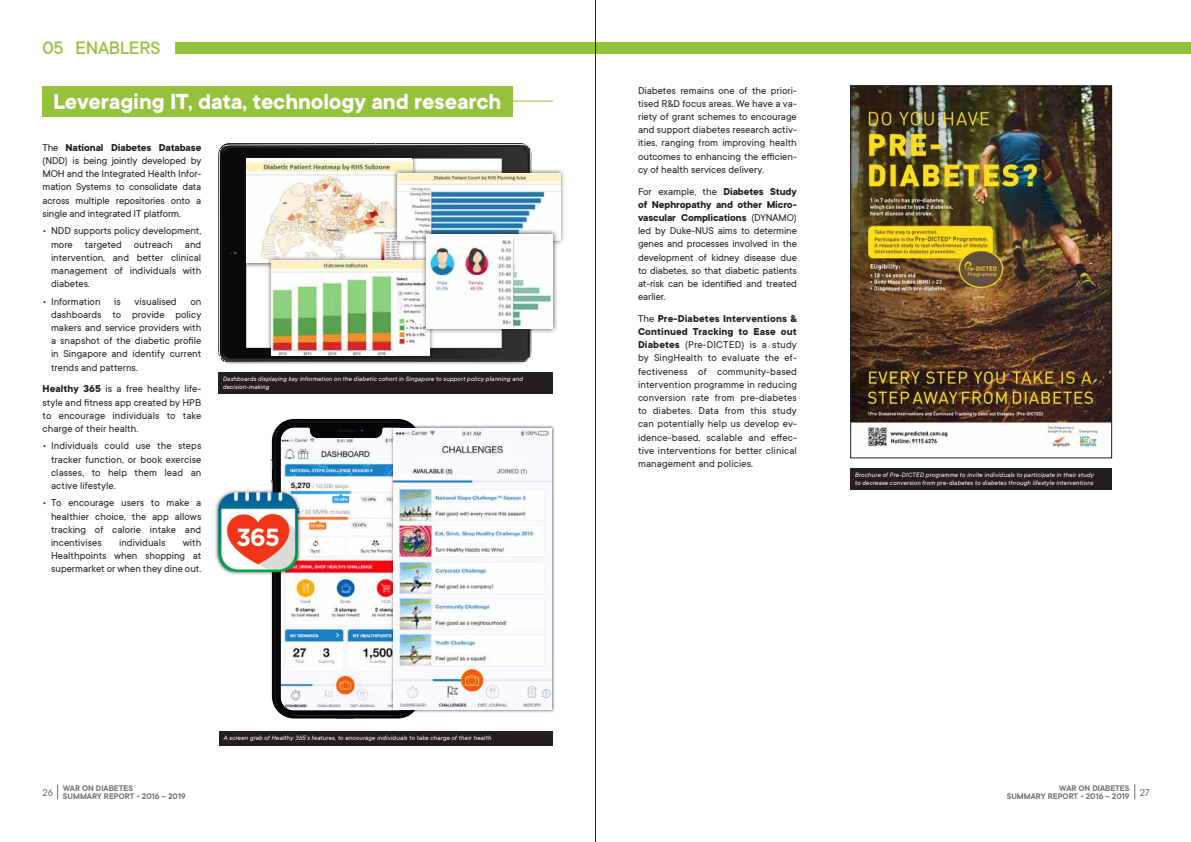
<style>
.page{position:relative;width:1191px;height:842px;background:#fff}
.page>*{position:absolute;margin:0;border:0;box-sizing:border-box;transform-origin:0 0}
.t1{font:700 24px "TT Commons";letter-spacing:-.005em;color:#fff}
.t2{font:500 20px "TT Commons";letter-spacing:-.02em;color:#96c13d}
.t3{font:11px/13.2px "TT Commons";color:#231f20;text-align:justify}
.t4{font:11px "TT Commons";color:#6d6e71}
.t5{font:600 9px/8.8px "TT Commons";color:#6d6e71}
.t6{font:italic 7px/8.4px "TT Commons";letter-spacing:.015em;color:#fff}
.s1{font-weight:700}
</style>
<div class="page">
<div style="left:176px;top:43px;width:1015px;height:11px;background:#96c13d"></div>
<hr style="left:210px;top:101px;width:343px;height:1px;background:#96c13d">
<div style="left:43px;top:86px;width:470px;height:30px;background:#96c13d"></div>
<img style="left:852px;top:88px;width:257px;height:360px">
<div style="left:850px;top:86px;width:261px;height:372px;border:1px solid #231f20"></div>
<div style="left:850px;top:468px;width:261px;height:22px;background:#231f20"></div>
<div style="left:218px;top:372px;width:335px;height:22px;background:#231f20"></div>
<div style="left:272px;top:419px;width:148px;height:299px;background:#050507;border-radius:22px"></div>
<svg style="left:275px;top:421px;width:138px;height:295px"></svg>
<svg style="left:271px;top:480px;width:2px;height:9px"></svg>
<svg style="left:271px;top:459px;width:2px;height:12px"></svg>
<svg style="left:336px;top:718px;width:18px;height:1px"></svg>
<svg style="left:281px;top:428px;width:109px;height:9px"></svg>
<img style="left:281px;top:437px;width:109px;height:273px">
<div style="left:390px;top:425px;width:165px;height:288px;background:#231f20;opacity:.75"></div>
<img style="left:393px;top:428px;width:159px;height:282px">
<div style="left:215px;top:489px;width:86px;height:87px;background:#231f20;opacity:.75"></div>
<img style="left:218px;top:492px;width:80px;height:80px">
<div style="left:219px;top:731px;width:334px;height:14px;background:#231f20"></div>
<svg style="left:218px;top:143px;width:313px;height:220px;background:#818181"></svg>
<svg style="left:220px;top:146px;width:309px;height:215px;background:#181718"></svg>
<svg style="left:229px;top:252px;width:7px;height:3px"></svg>
<div style="left:246px;top:158px;width:256px;height:190px;background:#fff"></div>
<div style="left:242px;top:154px;width:175px;height:114px;background:#231f20;opacity:.75"></div>
<img style="left:246px;top:160px;width:166px;height:101px">
<div style="left:266px;top:256px;width:168px;height:104px;background:#231f20;opacity:.75"></div>
<img style="left:271px;top:261px;width:158px;height:94px">
<div style="left:392px;top:168px;width:173px;height:77px;background:#231f20;opacity:.75"></div>
<img style="left:397px;top:173px;width:163px;height:67px">
<div style="left:422px;top:229px;width:136px;height:105px;background:#231f20;opacity:.75"></div>
<img style="left:427px;top:234px;width:126px;height:94px">
<hr style="left:595px;top:0;width:1px;height:842px;background:#231f20">
<svg style="left:57px;top:784px;width:1px;height:15px"></svg>
<svg style="left:1134px;top:784px;width:1px;height:15px"></svg>
<h2 class="t2" style="left:43px;top:36px;width:119px">05 ENABLERS</h2>
<h1 class="t1" style="left:53px;top:88px;width:450px">Leveraging IT, data, technology and research</h1>
<p class="t3" style="left:43px;top:141px;width:160px">The <span class="s1">National Diabetes Database </span>(NDD) is being jointly developed by MOH and the Integrated Health Infor&shy;mation Systems to consolidate data across multiple repositories onto a single and integrated IT platform.</p>
<p class="t3" style="left:51px;top:224px;width:152px;text-indent:-9px">• NDD supports policy development, more targeted outreach and intervention, and better clinical management of individuals with diabetes.</p>
<p class="t3" style="left:51px;top:295px;width:152px;text-indent:-9px">• Information is visualised on dashboards to provide policy makers and service providers with a snapshot of the diabetic profile in Singapore and identify current trends and patterns.</p>
<p class="t3" style="left:43px;top:382px;width:160px"><span class="s1">Healthy 365</span> is a free healthy life&shy;style and fitness app created by HPB to encourage individuals to take charge of their health.</p>
<p class="t3" style="left:51px;top:439px;width:152px;text-indent:-9px">• Individuals could use the steps tracker function, or book exercise classes, to help them lead an active lifestyle.</p>
<p class="t3" style="left:51px;top:497px;width:152px;text-indent:-9px">• To encourage users to make a healthier choice, the app allows tracking of calorie intake and incentivises</p>
<p class="t3" style="left:51px;top:536px;width:152px;text-indent:132px">with Healthpoints when shopping at supermarket or when they dine out.</p>
<p class="t3" style="left:119px;top:536px;width:48px">individuals</p>
<p class="t6" style="left:223px;top:375px;width:301px">Dashboards displaying key information on the diabetic cohort in Singapore to support policy planning and decision-making</p>
<p class="t6" style="left:223px;top:733px;width:269px">A screen grab of Healthy 365’s features, to encourage individuals to take charge of their health</p>
<p class="t3" style="left:638px;top:84px;width:160px">Diabetes remains one of the priori&shy;tised R&amp;D focus areas. We have a va&shy;riety of grant schemes to encourage and support diabetes research activ&shy;ities, ranging from improving health outcomes to enhancing the efficien&shy;cy of health services delivery.</p>
<p class="t3" style="left:638px;top:185px;width:160px">For example, the <span class="s1">Diabetes Study of Nephropathy and other Micro&shy;vascular Complications</span> (DYNAMO) led by Duke-NUS aims to determine genes and processes involved in the development of kidney disease due to diabetes, so that diabetic patients at-risk can be identified and treated earlier.</p>
<p class="t3" style="left:638px;top:312px;width:160px">The <span class="s1">Pre-Diabetes Interventions &amp; Continued Tracking to Ease out Diabetes</span> (Pre-DICTED) is a study by SingHealth to evaluate the ef&shy;fectiveness of community-based intervention programme in reducing conversion rate from pre-diabetes to diabetes. Data from this study can potentially help us develop ev&shy;idence-based, scalable and effec&shy;tive interventions for better clinical management and policies.</p>
<p class="t6" style="left:854px;top:471px;width:240px">Brochure of Pre-DICTED programme to invite individuals to participate in their study to decrease conversion from pre-diabetes to diabetes through lifestyle interventions</p>
<p class="t5" style="left:63px;top:784px;width:124px">WAR ON DIABETES<br>SUMMARY REPORT • 2016 – 2019</p>
<p class="t5" style="left:1006px;top:784px;width:124px;text-align:right">WAR ON DIABETES<br>SUMMARY REPORT • 2016 – 2019</p>
<p class="t4" style="left:43px;top:786px;width:12px">26</p>
<p class="t4" style="left:1139px;top:786px;width:12px">27</p>
</div>
